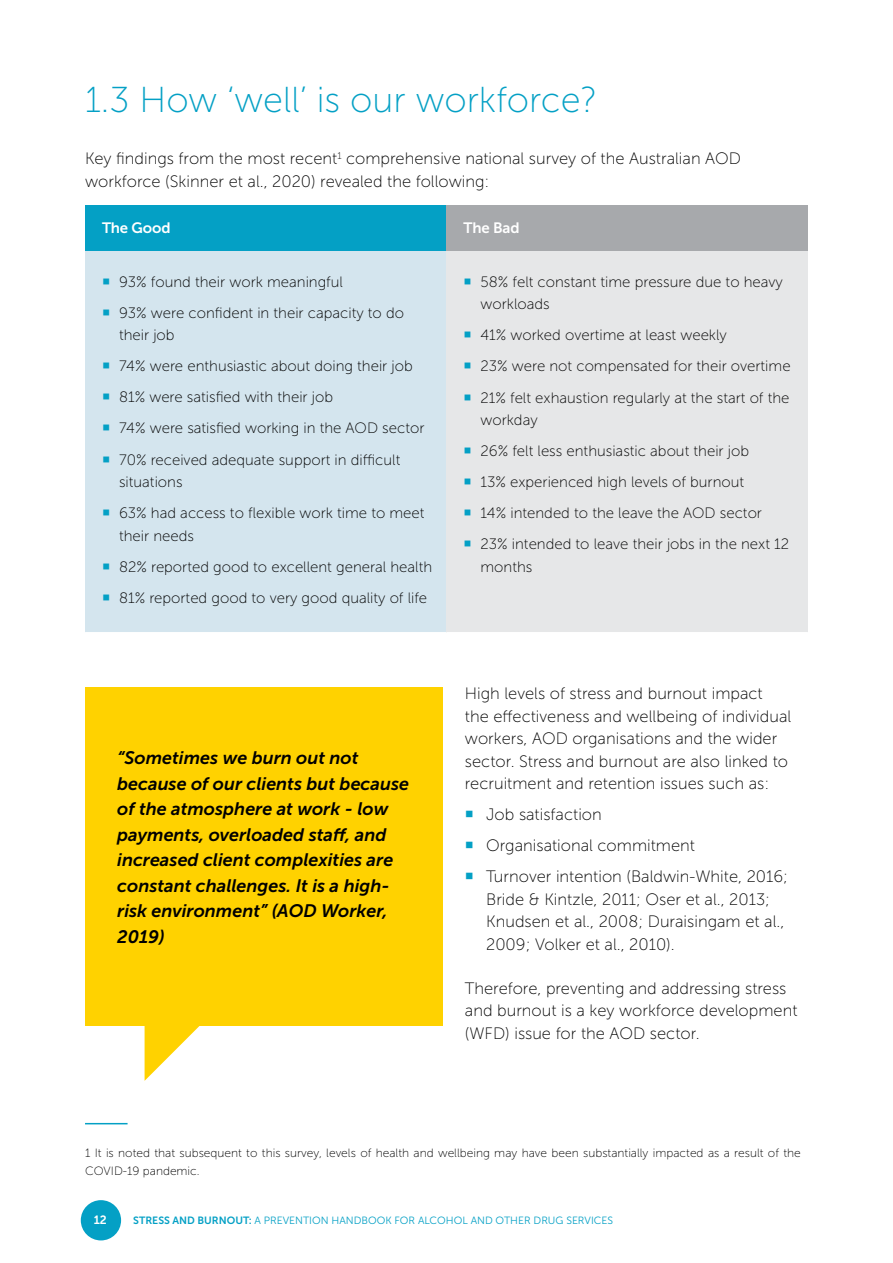
<style>
.page{position:relative;width:893px;height:1263px;background:#fff}
.page>*{position:absolute;margin:0;border:0;box-sizing:border-box;transform-origin:0 0}
.t1{font:36px "Museo Sans 100";color:#04a0c5}
.t2{font:italic 18px/25.5px "Museo Sans 700";color:#000}
.t3{font:16.5px/22.5px "Museo Sans 100";color:#000}
.t4{font:15px/31px "Museo Sans 100";color:#000}
.t5{font:15px "Museo Sans 700";letter-spacing:-.01em;color:#fff}
.t6{font:12px/18px "Museo Sans 100";color:#000}
.t7{font:12px "Museo Sans 700";color:#fff}
.t8{font:10.5px "Museo Sans 300";color:#04a0c5}
.s1{font-family:"Museo Sans 700"}
</style>
<div class="page">
<div style="left:85px;top:687px;width:358px;height:338px;background:#ffd200"></div>
<div style="left:81px;top:1200px;width:40px;height:40px;background:#04a0c5;border-radius:50%"></div>
<svg style="left:145px;top:1025px;width:55px;height:56px"></svg>
<hr style="left:85px;top:1123px;width:43px;height:1px;background:#04a0c5">
<div style="left:85px;top:205px;width:361px;height:46px;background:#04a0c5"></div>
<div style="left:446px;top:205px;width:362px;height:46px;background:#a7a9ac"></div>
<div style="left:85px;top:251px;width:361px;height:381px;background:#d4e5ee"></div>
<div style="left:446px;top:251px;width:362px;height:381px;background:#e6e7e8"></div>
<h1 class="t1" style="left:85px;top:81px;width:514px">1.3 How ‘well’ is our workforce?</h1>
<p class="t3" style="left:85px;top:148px;width:657px">Key findings from the most recent<sup>1</sup> comprehensive national survey of the Australian AOD workforce (Skinner et al., 2020) revealed the following:</p>
<p class="t5" style="left:102px;top:220px;width:70px">The Good</p>
<p class="t5" style="left:463px;top:220px;width:58px">The Bad</p>
<p class="t4" style="left:119px;top:266px;width:287px">93% found their work meaningful<br>93% were confident in their capacity to do</p>
<p class="t4" style="left:119px;top:320px;width:307px">their job<br>74% were enthusiastic about doing their job 81% were satisfied with their job<br>74% were satisfied working in the AOD sector 70% received adequate support in difficult</p>
<p class="t4" style="left:119px;top:466px;width:307px">situations<br>63% had access to flexible work time to meet</p>
<p class="t4" style="left:119px;top:520px;width:315px">their needs<br>82% reported good to excellent general health<br>81% reported good to very good quality of life</p>
<p class="t2" style="left:117px;top:745px;width:293px">“Sometimes we burn out not because of our clients but because of the atmosphere at work - low payments, overloaded staff, and increased client complexities are constant challenges. It is a high&shy;risk environment” (AOD Worker,<br>2019)</p>
<p class="t4" style="left:480px;top:271px;width:304px;line-height:22.5px">58% felt constant time pressure due to heavy workloads</p>
<p class="t4" style="left:480px;top:320px;width:312px">41% worked overtime at least weekly<br>23% were not compensated for their overtime<br>21% felt exhaustion regularly at the start of the</p>
<p class="t4" style="left:480px;top:404px;width:310px">workday<br>26% felt less enthusiastic about their job<br>13% experienced high levels of burnout<br>14% intended to the leave the AOD sector 23% intended to leave their jobs in the next 12</p>
<p class="t4" style="left:480px;top:551px;width:53px">months</p>
<p class="t3" style="left:465px;top:682px;width:328px">High levels of stress and burnout impact<br>the effectiveness and wellbeing of individual workers, AOD organisations and the wider sector. Stress and burnout are also linked to recruitment and retention issues such as:</p>
<p class="t3" style="left:486px;top:799px;width:303px;line-height:31px">Job satisfaction<br>Organisational commitment<br>Turnover intention (Baldwin-White, 2016;</p>
<p class="t3" style="left:486px;top:888px;width:300px">Bride &amp; Kintzle, 2011; Oser et al., 2013;<br>Knudsen et al., 2008; Duraisingam et al.,<br>2009; Volker et al., 2010).</p>
<p class="t3" style="left:465px;top:977px;width:334px">Therefore, preventing and addressing stress and burnout is a key workforce development (WFD) issue for the AOD sector.</p>
<p class="t6" style="left:85px;top:1144px;width:717px">1 It is noted that subsequent to this survey, levels of health and wellbeing may have been substantially impacted as a result of the<br>COVID-19 pandemic.</p>
<p class="t7" style="left:94px;top:1213px;width:15px">12</p>
<p class="t8" style="left:133px;top:1214px;width:481px"><span class="s1">STRESS AND BURNOUT:</span> A PREVENTION HANDBOOK FOR ALCOHOL AND OTHER DRUG SERVICES</p>
</div>
